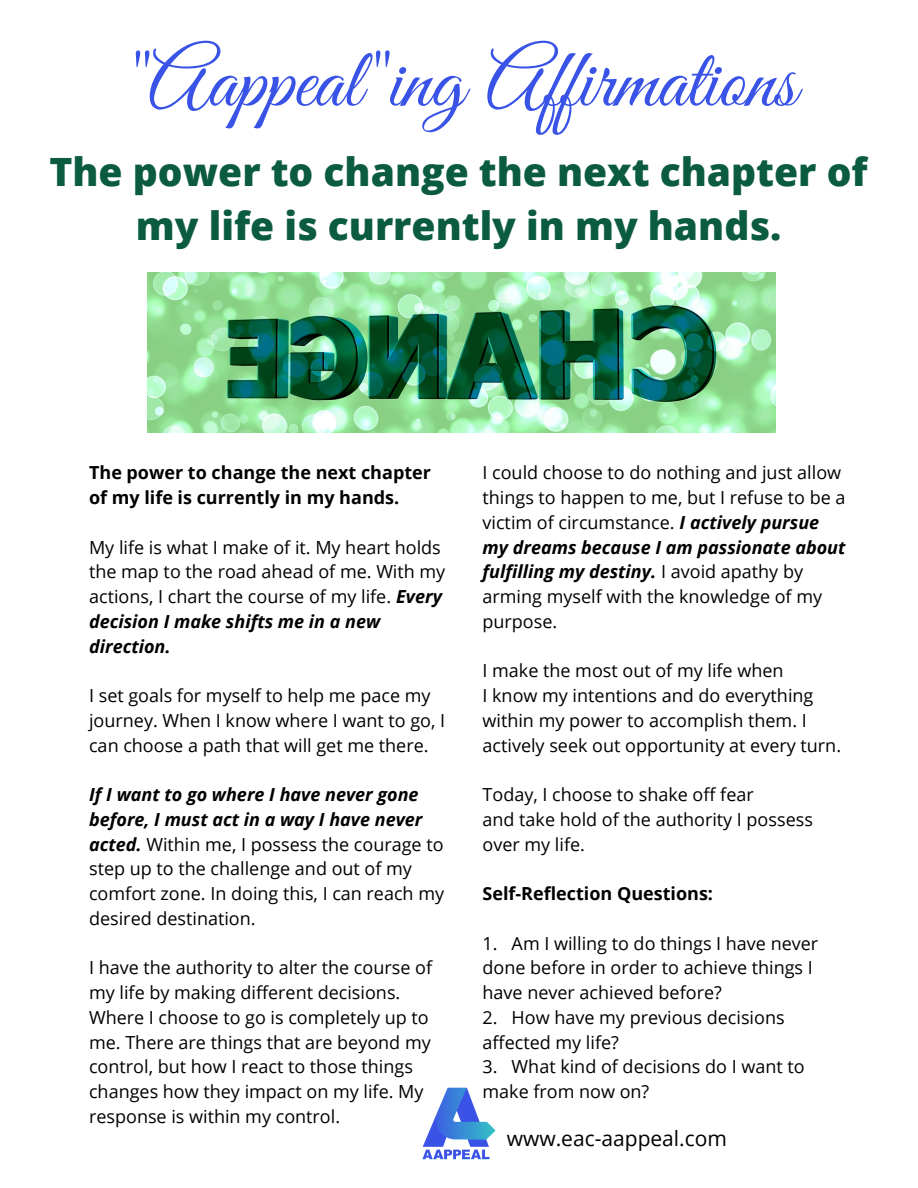
<style>
.page{position:relative;width:918px;height:1188px;background:#fff}
.page>*{position:absolute;margin:0;border:0;box-sizing:border-box;transform-origin:0 0}
.t1{font:84px "Great Vibes";color:#3a53e7}
.t2{font:800 39px/54.4px "Open Sans";color:#0b5b3f;text-align:center}
.t3{font:21px "Open Sans";color:#000}
.t4{font:18px/24.8px "Open Sans";color:#000}
.t5{font:700 18px "Open Sans";color:#000}
.s1{font-weight:700;font-style:italic}
</style>
<div class="page">
<img style="left:422px;top:1087px;width:74px;height:73px">
<img style="left:147px;top:272px;width:628px;height:161px">
<p class="t1" style="left:122px;top:34px;width:677px">"Aappeal"ing Af irmations</p>
<p class="t2" style="left:50px;top:143px;width:820px">The power to change the next chapter of my life is currently in my hands.</p>
<p class="t5" style="left:89px;top:460px;width:343px">The power to change the next chapter</p>
<p class="t5" style="left:89px;top:485px;width:312px">of my life is currently in my hands.</p>
<p class="t4" style="left:89px;top:534px;width:358px">My life is what I make of it. My heart holds the map to the road ahead of me. With my actions, I chart the course of my life. <span class="s1">Every decision I make shifts me in a new direction.</span></p>
<p class="t4" style="left:89px;top:683px;width:358px">I set goals for myself to help me pace my journey. When I know where I want to go, I can choose a path that will get me there.</p>
<p class="t4" style="left:89px;top:782px;width:357px"><span class="s1">If I want to go where I have never gone before, I must act in a way I have never acted.</span> Within me, I possess the courage to step up to the challenge and out of my comfort zone. In doing this, I can reach my desired destination.</p>
<p class="t4" style="left:89px;top:955px;width:345px">I have the authority to alter the course of my life by making different decisions.<br>Where I choose to go is completely up to me. There are things that are beyond my control, but how I react to those things changes how they impact on my life. My response is within my control.</p>
<p class="t4" style="left:483px;top:460px;width:365px">I could choose to do nothing and just allow things to happen to me, but I refuse to be a victim of circumstance. <span class="s1">I actively pursue my dreams because I am passionate about fulfilling my destiny.</span> I avoid apathy by arming myself with the knowledge of my purpose.</p>
<p class="t4" style="left:483px;top:658px;width:303px">I make the most out of my life when</p>
<p class="t4" style="left:483px;top:683px;width:332px">I know my intentions and do everything within my power to accomplish them. I</p>
<p class="t4" style="left:483px;top:732px;width:360px">actively seek out opportunity at every turn.</p>
<p class="t4" style="left:483px;top:782px;width:273px">Today, I choose to shake off fear</p>
<p class="t4" style="left:483px;top:806px;width:332px">and take hold of the authority I possess over my life.</p>
<p class="t5" style="left:483px;top:881px;width:232px">Self-Reflection Questions:</p>
<p class="t4" style="left:483px;top:930px;width:337px">1. Am I willing to do things I have never done before in order to achieve things I</p>
<p class="t4" style="left:483px;top:980px;width:241px">have never achieved before?</p>
<p class="t4" style="left:483px;top:1004px;width:304px">2. How have my previous decisions affected my life?</p>
<p class="t4" style="left:483px;top:1054px;width:324px">3. What kind of decisions do I want to make from now on?</p>
<p class="t3" style="left:507px;top:1124px;width:222px">www.eac-aappeal.com</p>
</div>
